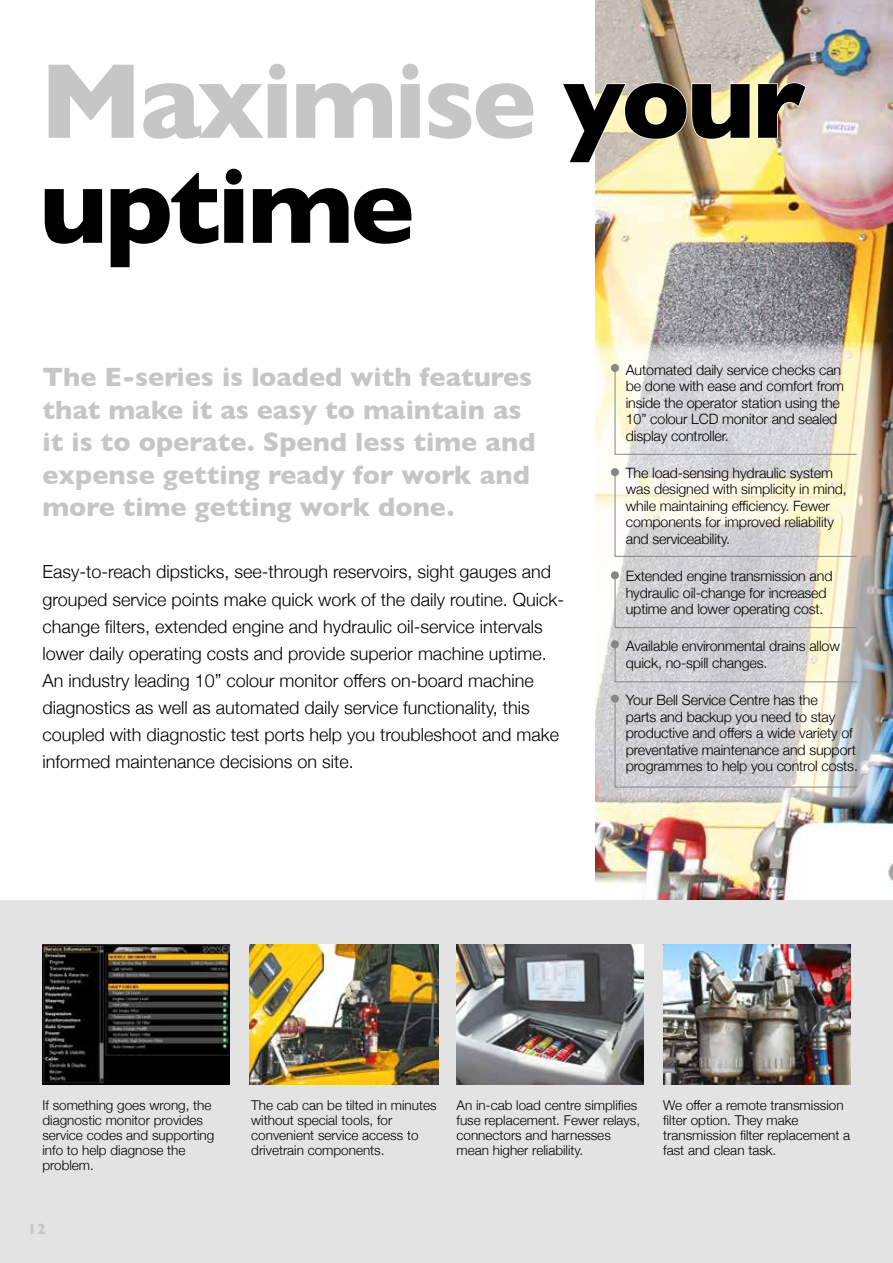
<style>
.page{position:relative;width:893px;height:1263px;background:#fff}
.page>*{position:absolute;margin:0;border:0;box-sizing:border-box;transform-origin:0 0}
.t1{font:700 108px/105px "Gill Sans";letter-spacing:-.03em;color:#000}
.t2{font:700 27px/32.4px "Gill Sans";color:#c6c6c6}
.t3{font:300 18px/27px "Helvetica Neue";color:#000}
.t4{font:700 15px "Gill Sans";color:#c6c6c6}
.t5{font:300 14.25px/16.5px "Helvetica Neue";letter-spacing:-.01em;color:#000}
.t6{font:300 13.5px/15px "Helvetica Neue";color:#000}
.s1{color:#c6c6c6}
</style>
<div class="page">
<img style="left:595px;top:0;width:298px;height:900px">
<div style="left:0;top:900px;width:893px;height:363px;background:#e3e3e3"></div>
<svg style="left:595px;top:342px;width:287px;height:466px;background:#d2cfc9"></svg>
<svg style="left:614px;top:368px;width:243px;height:87px;background:#dbdad6"></svg>
<div style="left:611px;top:364px;width:8px;height:8px;background:#878787;border-radius:50%"></div>
<svg style="left:614px;top:472px;width:243px;height:85px"></svg>
<div style="left:611px;top:468px;width:8px;height:8px;background:#878787;border-radius:50%"></div>
<svg style="left:614px;top:576px;width:243px;height:52px;background:#d4d2cf"></svg>
<div style="left:611px;top:571px;width:8px;height:8px;background:#878787;border-radius:50%"></div>
<svg style="left:614px;top:645px;width:243px;height:37px;background:#d2d1ce"></svg>
<div style="left:611px;top:640px;width:8px;height:8px;background:#878787;border-radius:50%"></div>
<svg style="left:614px;top:699px;width:243px;height:89px;background:#d3d2d2"></svg>
<div style="left:611px;top:694px;width:8px;height:9px;background:#878787;border-radius:50%"></div>
<svg style="left:595px;top:82px;width:156px;height:82px;background:#e1d6ad"></svg>
<img style="left:757px;top:82px;width:50px;height:57px">
<img style="left:456px;top:944px;width:188px;height:141px">
<img style="left:663px;top:944px;width:187px;height:141px">
<img style="left:43px;top:944px;width:187px;height:140px">
<img style="left:249px;top:944px;width:190px;height:140px">
<h1 class="t1" style="left:39px;top:46px;width:767px"><span class="s1">Maximise</span> your uptime</h1>
<h2 class="t2" style="left:43px;top:360px;width:495px">The E-series is loaded with features that make it as easy to maintain as it is to operate. Spend less time and expense getting ready for work and more time getting work done.</h2>
<p class="t3" style="left:43px;top:557px;width:523px">Easy-to-reach dipsticks, see-through reservoirs, sight gauges and grouped service points make quick work of the daily routine. Quick&shy;change filters, extended engine and hydraulic oil-service intervals lower daily operating costs and provide superior machine uptime.<br>An industry leading 10” colour monitor offers on-board machine diagnostics as well as automated daily service functionality, this coupled with diagnostic test ports help you troubleshoot and make informed maintenance decisions on site.</p>
<p class="t5" style="left:626px;top:360px;width:220px">Automated daily service checks can be done with ease and comfort from inside the operator station using the<br>10” colour LCD monitor and sealed display controller.</p>
<p class="t5" style="left:626px;top:463px;width:223px">The load-sensing hydraulic system was designed with simplicity in mind, while maintaining efficiency. Fewer components for improved reliability and serviceability.</p>
<p class="t5" style="left:626px;top:567px;width:208px">Extended engine transmission and hydraulic oil-change for increased uptime and lower operating cost.</p>
<p class="t5" style="left:626px;top:637px;width:216px">Available environmental drains allow quick, no-spill changes.</p>
<p class="t5" style="left:626px;top:691px;width:234px">Your Bell Service Centre has the<br>parts and backup you need to stay productive and offers a wide variety of preventative maintenance and support programmes to help you control costs.</p>
<p class="t6" style="left:42px;top:1096px;width:173px">If something goes wrong, the diagnostic monitor provides service codes and supporting info to help diagnose the problem.</p>
<p class="t6" style="left:251px;top:1096px;width:187px">The cab can be tilted in minutes without special tools, for convenient service access to drivetrain components.</p>
<p class="t6" style="left:663px;top:1096px;width:188px">We offer a remote transmission filter option. They make transmission filter replacement a fast and clean task.</p>
<p class="t6" style="left:456px;top:1096px;width:185px">An in-cab load centre simplifies fuse replacement. Fewer relays, connectors and harnesses mean higher reliability.</p>
<p class="t4" style="left:28px;top:1216px;width:19px">12</p>
</div>
